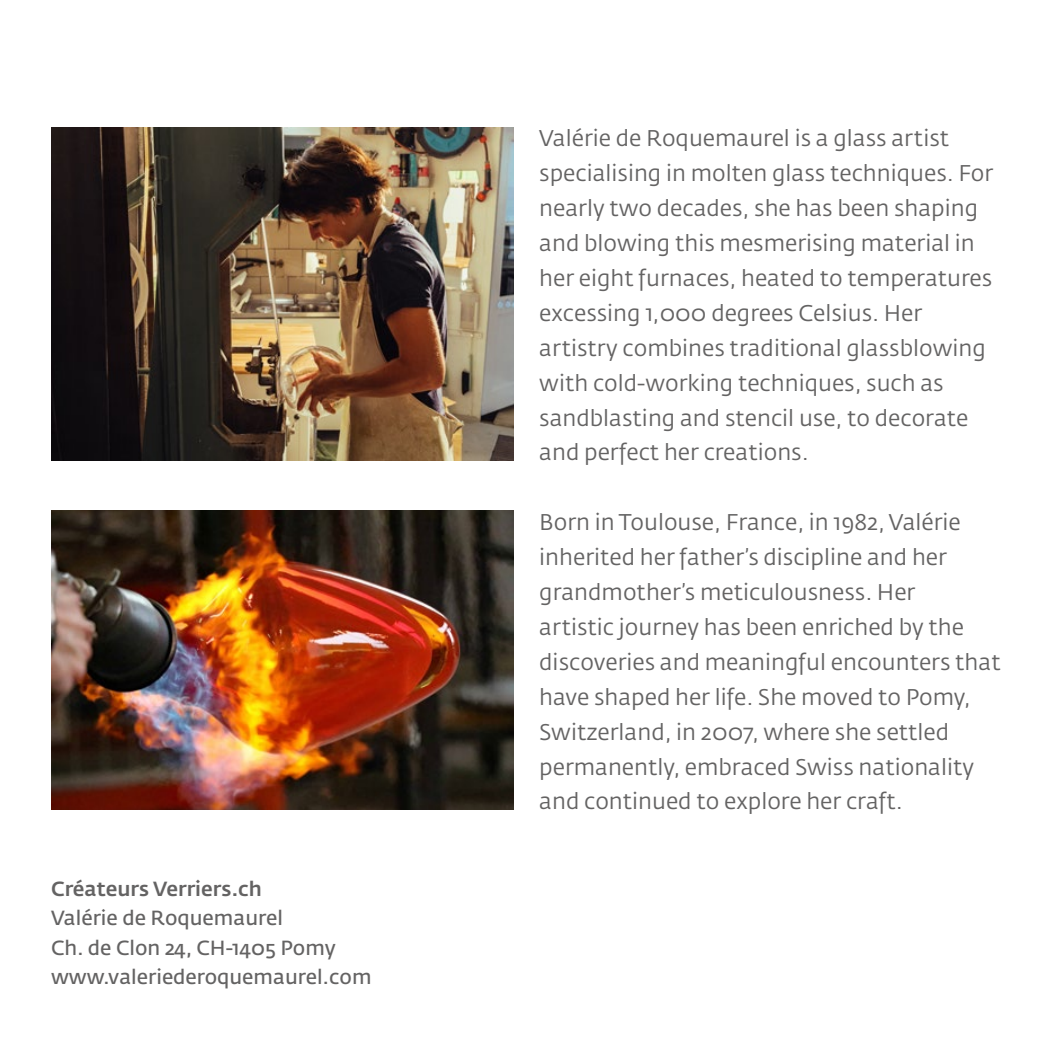
<style>
.page{position:relative;width:1053px;height:1053px;background:#fff}
.page>*{position:absolute;margin:0;border:0;box-sizing:border-box;transform-origin:0 0}
.t1{font:22.5px/34.9px "Fedra Sans Pro";color:#646363}
.t2{font:600 20.25px/29.2px "Fedra Sans Pro";color:#646363}
.t3{font:500 20.25px "Fedra Sans Pro";color:#646363}
</style>
<div class="page">
<img style="left:51px;top:128px;width:462px;height:332px">
<img style="left:51px;top:511px;width:462px;height:298px">
<p class="t3" style="left:51px;top:876px;width:212px">Créateurs Verriers.ch</p>
<p class="t2" style="left:51px;top:903px;width:322px">Valérie de Roquemaurel<br>Ch. de Clon 24, CH-1405 Pomy www.valeriederoquemaurel.com</p>
<p class="t1" style="left:539px;top:121px;width:455px">Valérie de Roquemaurel is a glass artist specialising in molten glass techniques. For nearly two decades, she has been shaping and blowing this mesmerising material in her eight furnaces, heated to temperatures excessing 1,000 degrees Celsius. Her artistry combines traditional glassblowing with cold-working techniques, such as sandblasting and stencil use, to decorate and perfect her creations.</p>
<p class="t1" style="left:539px;top:505px;width:463px">Born in Toulouse, France, in 1982, Valérie inherited her father’s discipline and her grandmother’s meticulousness. Her<br>artistic journey has been enriched by the discoveries and meaningful encounters that have shaped her life. She moved to Pomy, Switzerland, in 2007, where she settled permanently, embraced Swiss nationality and continued to explore her craft.</p>
</div>
